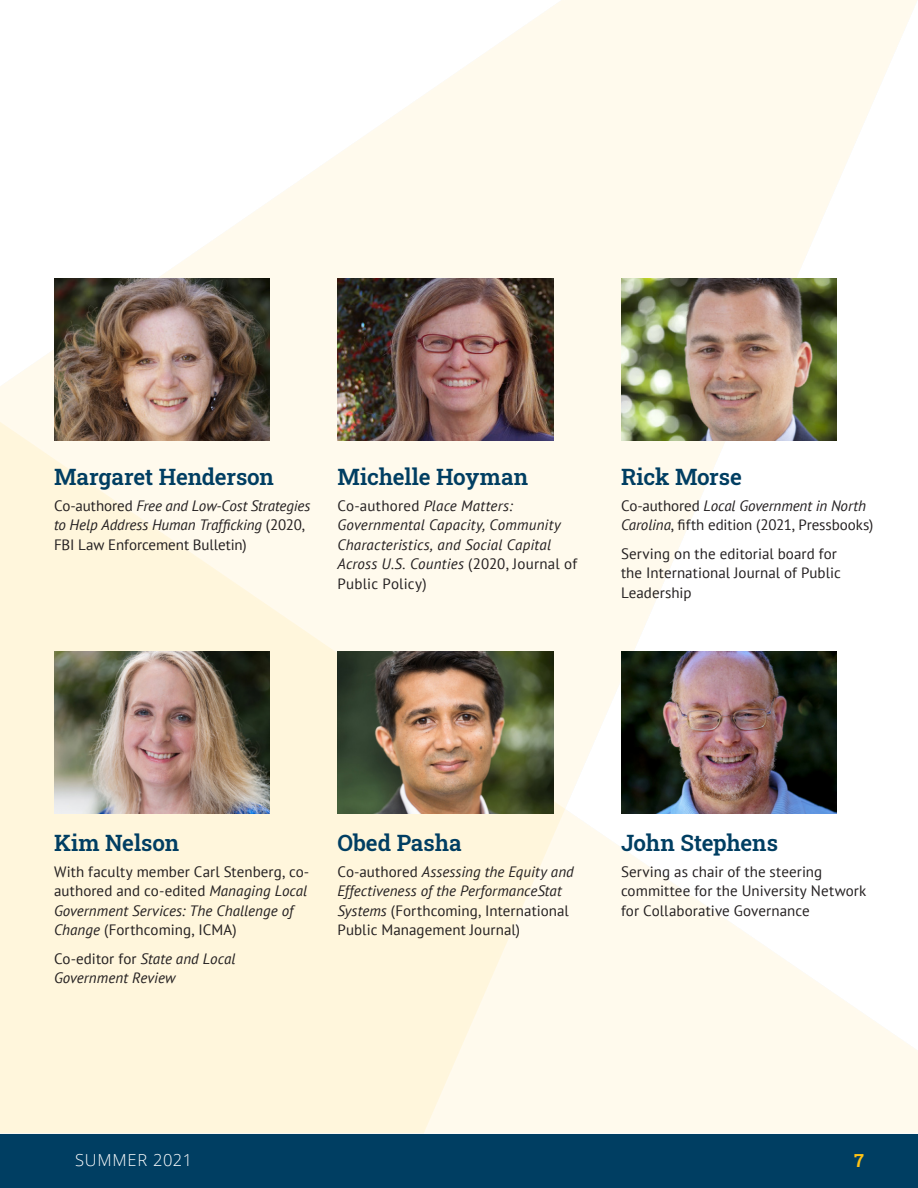
<style>
.page{position:relative;width:918px;height:1188px;background:#fff}
.page>*{position:absolute;margin:0;border:0;box-sizing:border-box;transform-origin:0 0}
.subhead{font:600 22.5px "Roboto Slab";letter-spacing:-.005em;color:#003e62}
.t1{font:700 18px "Roboto Slab";color:#fec215}
.t2{font:300 16.5px "Open Sans";letter-spacing:.04em;color:#fff}
.Body{font:15px/19.5px "PT Sans";letter-spacing:.005em;color:#231f20}
.Body-2{font:italic 15px/19.5px "PT Sans";letter-spacing:.01em;color:#231f20}
.s1{font-style:normal}
.s2{font-style:italic}
</style>
<div class="page">
<div style="left:0;top:1134px;width:918px;height:54px;background:#003e62"></div>
<img style="left:0;top:0;width:918px;height:1134px">
<img style="left:54px;top:279px;width:216px;height:162px">
<img style="left:338px;top:279px;width:216px;height:162px">
<img style="left:621px;top:279px;width:216px;height:162px">
<img style="left:54px;top:652px;width:216px;height:162px">
<img style="left:338px;top:652px;width:216px;height:162px">
<img style="left:621px;top:652px;width:216px;height:162px">
<p class="subhead" style="left:54px;top:461px;width:222px">Margaret Henderson</p>
<p class="Body-2" style="left:54px;top:496px;width:258px"><span class="s1">Co-authored</span> Free and Low-Cost Strategies to Help Address Human Trafficking <span class="s1">(2020,<br>FBI Law Enforcement Bulletin)</span></p>
<p class="subhead" style="left:338px;top:461px;width:192px">Michelle Hoyman</p>
<p class="Body-2" style="left:338px;top:496px;width:241px"><span class="s1">Co-authored</span> Place Matters:<br>Governmental Capacity, Community<br>Characteristics, and Social Capital<br>Across U.S. Counties <span class="s1">(2020, Journal of<br>Public Policy)</span></p>
<p class="subhead" style="left:621px;top:461px;width:122px">Rick Morse</p>
<p class="Body" style="left:621px;top:496px;width:254px">Co-authored <span class="s2">Local Government in North<br>Carolina</span>, fifth edition (2021, Pressbooks)</p>
<p class="Body" style="left:621px;top:543px;width:221px">Serving on the editorial board for the International Journal of Public<br>Leadership</p>
<p class="subhead" style="left:54px;top:827px;width:127px">Kim Nelson</p>
<p class="Body" style="left:54px;top:861px;width:257px">With faculty member Carl Stenberg, co&shy;authored and co-edited <span class="s2">Managing Local Government Services: The Challenge of Change</span> (Forthcoming, ICMA)</p>
<p class="Body-2" style="left:54px;top:948px;width:183px"><span class="s1">Co-editor for</span> State and Local<br>Government Review</p>
<p class="subhead" style="left:338px;top:827px;width:126px">Obed Pasha</p>
<p class="Body" style="left:338px;top:861px;width:238px">Co-authored <span class="s2">Assessing the Equity and Effectiveness of the PerformanceStat Systems</span> (Forthcoming, International Public Management Journal)</p>
<p class="subhead" style="left:621px;top:827px;width:159px">John Stephens</p>
<p class="Body" style="left:621px;top:861px;width:247px">Serving as chair of the steering committee for the University Network for Collaborative Governance</p>
<p class="t2" style="left:75px;top:1149px;width:118px">SUMMER 2021</p>
<p class="t1" style="left:854px;top:1148px;width:11px">7</p>
</div>
